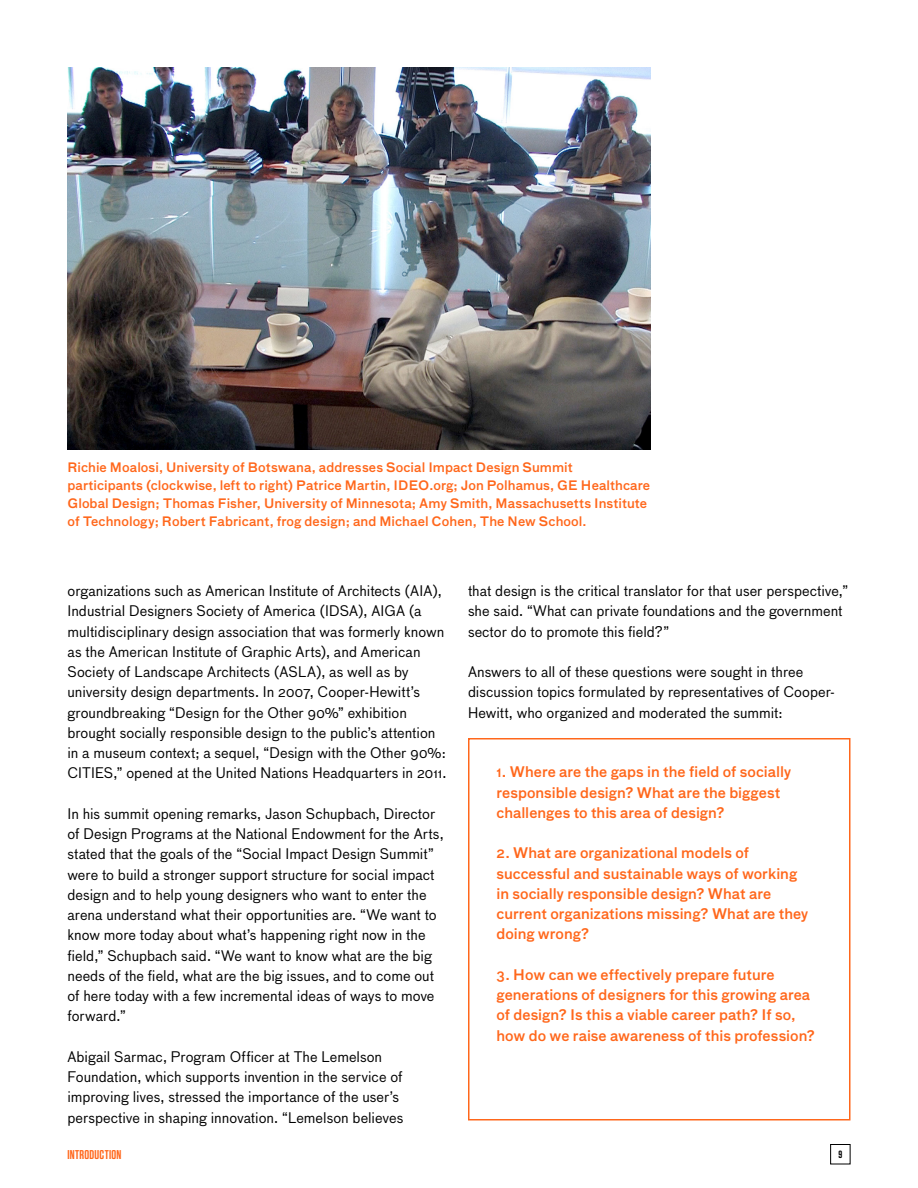
<style>
.page{position:relative;width:918px;height:1188px;background:#fff}
.page>*{position:absolute;margin:0;border:0;box-sizing:border-box;transform-origin:0 0}
.t1{font:14.25px/20.2px "Bau";color:#000}
.t2{font:500 14.25px/20.2px "Bau";color:#ff671b}
.t3{font:500 12.75px/18px "Bau";letter-spacing:.005em;color:#ff671b}
.t4{font:600 12.75px "Tungsten";letter-spacing:.02em;color:#ff671b}
.t5{font:600 10.5px "Tungsten";color:#000}
</style>
<div class="page">
<img style="left:68px;top:68px;width:582px;height:382px">
<div style="left:468px;top:738px;width:382px;height:382px;border:2px solid #ff671b"></div>
<div style="left:830px;top:1144px;width:20px;height:20px;border:1px solid #000"></div>
<p class="t3" style="left:68px;top:458px;width:584px">Richie Moalosi, University of Botswana, addresses Social Impact Design Summit participants (clockwise, left to right) Patrice Martin, IDEO.org; Jon Polhamus, GE Healthcare Global Design; Thomas Fisher, University of Minnesota; Amy Smith, Massachusetts Institute of Technology; Robert Fabricant, frog design; and Michael Cohen, The New School.</p>
<p class="t1" style="left:68px;top:581px;width:380px">organizations such as American Institute of Architects (AIA), Industrial Designers Society of America (IDSA), AIGA (a multidisciplinary design association that was formerly known as the American Institute of Graphic Arts), and American Society of Landscape Architects (ASLA), as well as by university design departments. In 2007, Cooper-Hewitt’s groundbreaking “Design for the Other 90%” exhibition brought socially responsible design to the public’s attention in a museum context; a sequel, “Design with the Other 90%:<br>CITIES,” opened at the United Nations Headquarters in 2011.</p>
<p class="t1" style="left:68px;top:803px;width:378px">In his summit opening remarks, Jason Schupbach, Director of Design Programs at the National Endowment for the Arts, stated that the goals of the “Social Impact Design Summit” were to build a stronger support structure for social impact design and to help young designers who want to enter the arena understand what their opportunities are. “We want to know more today about what’s happening right now in the field,” Schupbach said. “We want to know what are the big needs of the field, what are the big issues, and to come out of here today with a few incremental ideas of ways to move forward.”</p>
<p class="t1" style="left:68px;top:1046px;width:337px">Abigail Sarmac, Program Officer at The Lemelson Foundation, which supports invention in the service of improving lives, stressed the importance of the user’s perspective in shaping innovation. “Lemelson believes</p>
<p class="t1" style="left:468px;top:581px;width:382px">that design is the critical translator for that user perspective,” she said. “What can private foundations and the government sector do to promote this field?”</p>
<p class="t1" style="left:468px;top:662px;width:369px">Answers to all of these questions were sought in three discussion topics formulated by representatives of Cooper-<br>Hewitt, who organized and moderated the summit:</p>
<p class="t2" style="left:497px;top:762px;width:297px">1. Where are the gaps in the field of socially responsible design? What are the biggest challenges to this area of design?</p>
<p class="t2" style="left:497px;top:843px;width:314px">2. What are organizational models of successful and sustainable ways of working in socially responsible design? What are current organizations missing? What are they doing wrong?</p>
<p class="t2" style="left:497px;top:965px;width:320px">3. How can we effectively prepare future generations of designers for this growing area of design? Is this a viable career path? If so, how do we raise awareness of this profession?</p>
<p class="t4" style="left:68px;top:1148px;width:55px">INTRODUCTION</p>
<p class="t5" style="left:838px;top:1149px;width:5px">9</p>
</div>
